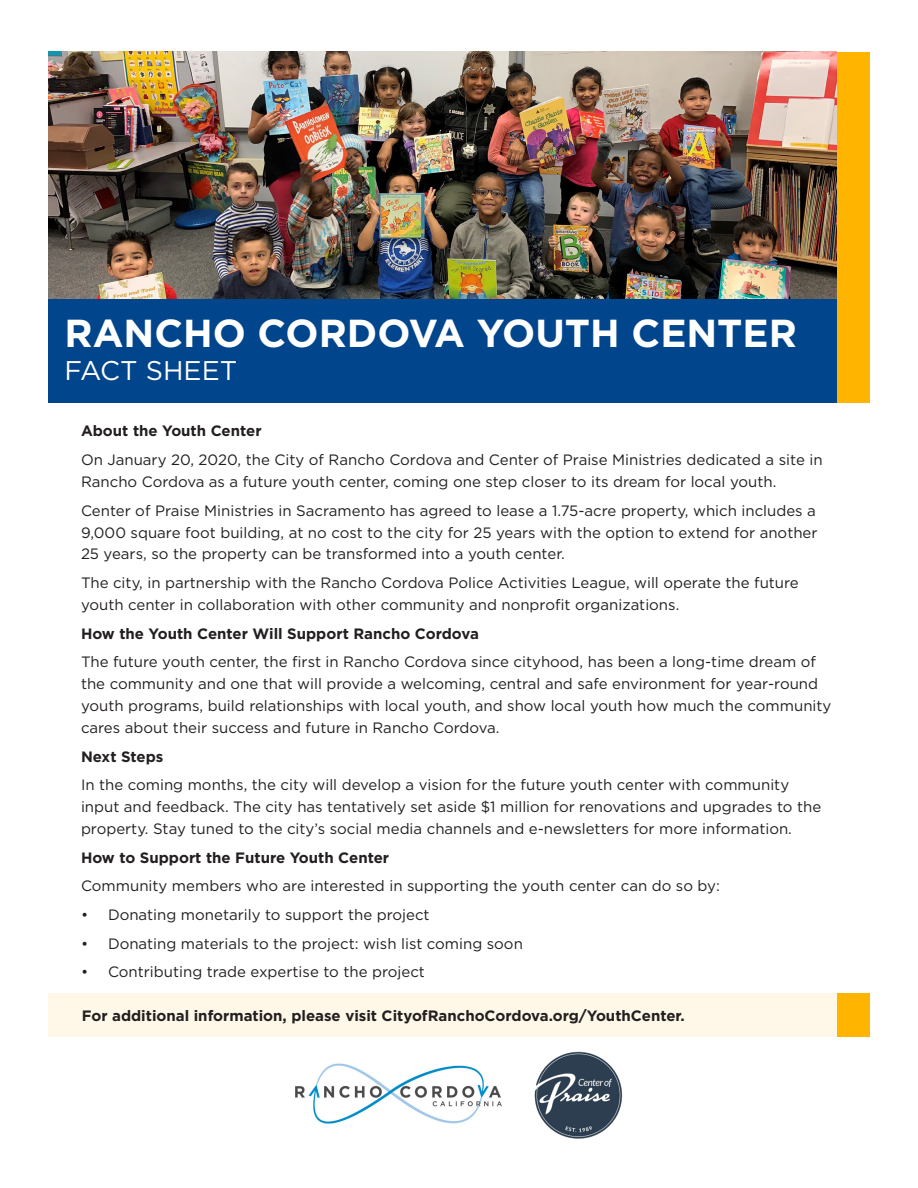
<style>
.page{position:relative;width:918px;height:1188px;background:#fff}
.page>*{position:absolute;margin:0;border:0;box-sizing:border-box;transform-origin:0 0}
.t1{font:700 39px "Gotham";color:#fff}
.t2{font:27px "Gotham";color:#fff}
.t3{font:15px/21.9px "Gotham";color:#231f20}
.t4{font:700 15px "Gotham";color:#231f20}
</style>
<div class="page">
<div style="left:48px;top:299px;width:789px;height:104px;background:#01468c"></div>
<div style="left:837px;top:52px;width:33px;height:351px;background:#ffb500"></div>
<img style="left:48px;top:52px;width:789px;height:247px">
<div style="left:837px;top:993px;width:33px;height:44px;background:#ffb500"></div>
<div style="left:48px;top:993px;width:789px;height:44px;background:#fff7e7"></div>
<img style="left:534px;top:1051px;width:89px;height:88px">
<img style="left:295px;top:1063px;width:207px;height:61px">
<p class="t1" style="left:65px;top:307px;width:734px">RANCHO CORDOVA YOUTH CENTER</p>
<p class="t2" style="left:65px;top:353px;width:174px">FACT SHEET</p>
<p class="t4" style="left:81px;top:421px;width:182px">About the Youth Center</p>
<p class="t3" style="left:81px;top:449px;width:743px">On January 20, 2020, the City of Rancho Cordova and Center of Praise Ministries dedicated a site in<br>Rancho Cordova as a future youth center, coming one step closer to its dream for local youth.</p>
<p class="t3" style="left:81px;top:499px;width:738px;text-align:justify">Center of Praise Ministries in Sacramento has agreed to lease a 1.75-acre property, which includes a 9,000 square foot building, at no cost to the city for 25 years with the option to extend for another 25 years, so the property can be transformed into a youth center.</p>
<p class="t3" style="left:81px;top:572px;width:719px">The city, in partnership with the Rancho Cordova Police Activities League, will operate the future youth center in collaboration with other community and nonprofit organizations.</p>
<p class="t4" style="left:81px;top:623px;width:399px">How the Youth Center Will Support Rancho Cordova</p>
<p class="t3" style="left:81px;top:651px;width:752px">The future youth center, the first in Rancho Cordova since cityhood, has been a long-time dream of the community and one that will provide a welcoming, central and safe environment for year-round youth programs, build relationships with local youth, and show local youth how much the community cares about their success and future in Rancho Cordova.</p>
<p class="t4" style="left:81px;top:746px;width:84px">Next Steps</p>
<p class="t3" style="left:81px;top:774px;width:742px">In the coming months, the city will develop a vision for the future youth center with community input and feedback. The city has tentatively set aside $1 million for renovations and upgrades to the property. Stay tuned to the city’s social media channels and e-newsletters for more information.</p>
<p class="t4" style="left:81px;top:847px;width:310px">How to Support the Future Youth Center</p>
<p class="t3" style="left:81px;top:875px;width:640px">Community members who are interested in supporting the youth center can do so by:</p>
<p class="t3" style="left:81px;top:903px;width:350px">• Donating monetarily to support the project</p>
<p class="t3" style="left:81px;top:932px;width:443px">• Donating materials to the project: wish list coming soon</p>
<p class="t3" style="left:81px;top:961px;width:345px">• Contributing trade expertise to the project</p>
<p class="t4" style="left:82px;top:1006px;width:604px">For additional information, please visit CityofRanchoCordova.org/YouthCenter.</p>
</div>
